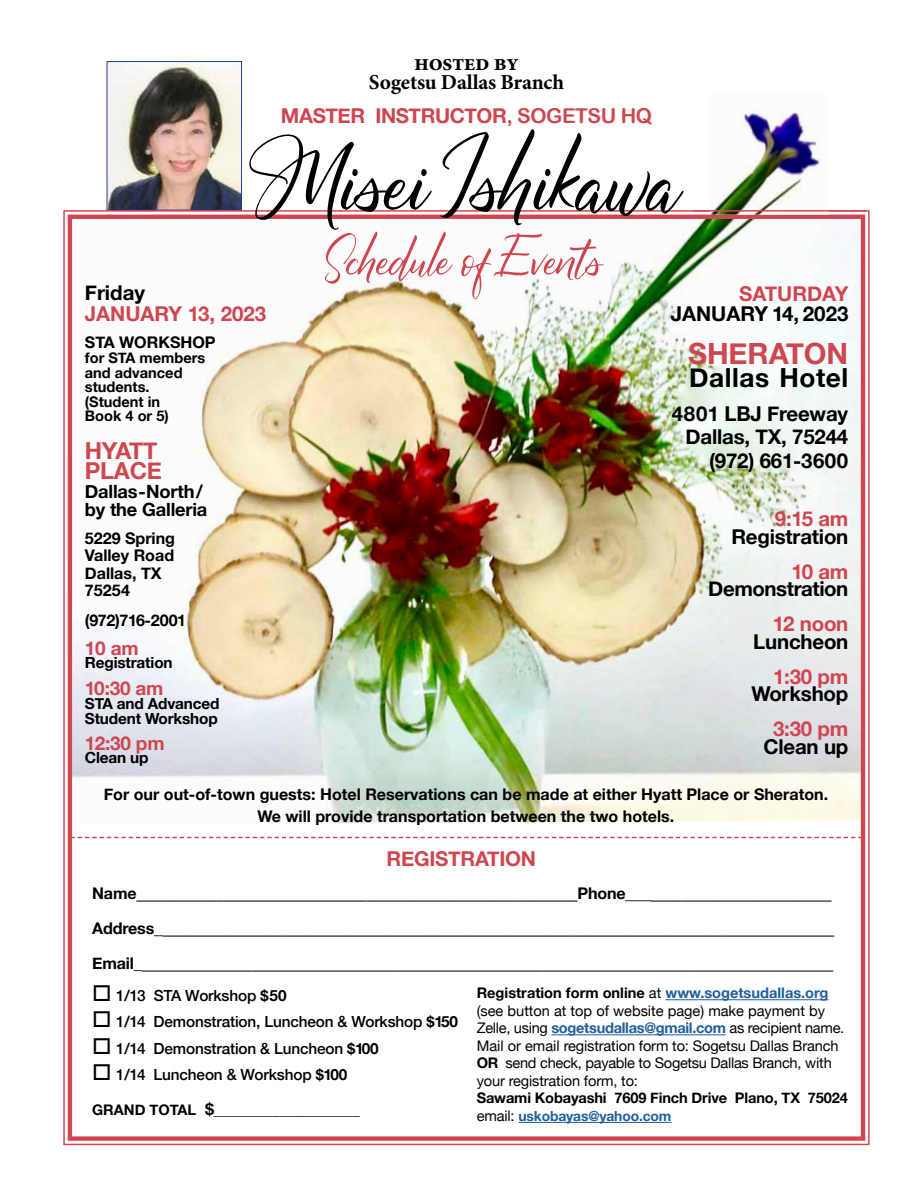
<style>
.page{position:relative;width:918px;height:1188px;background:#fff}
.page>*{position:absolute;margin:0;border:0;box-sizing:border-box;transform-origin:0 0}
.t1{font:700 29.25px "Helvetica Neue";color:#cf4650}
.t2{font:700 26.25px "Helvetica Neue";letter-spacing:.02em;color:#000}
.t3{font:700 23.4px "Helvetica Neue";letter-spacing:-.01em;color:#cf4650}
.t4{font:700 22.8px "Minion Pro";letter-spacing:-.02em;color:#000}
.t5{font:700 21.3px "Minion Pro";letter-spacing:-.01em;color:#000}
.t6{font:700 20.4px/35.1px "Helvetica Neue";letter-spacing:-.01em;color:#000;text-align:right}
.t7{font:700 20.4px "Helvetica Neue";letter-spacing:-.01em;color:#cf4650}
.t8{font:700 19.05px "Helvetica Neue";letter-spacing:-.01em;color:#cf4650}
.t9{font:700 18.3px/17.5px "Helvetica Neue";letter-spacing:-.01em;color:#000}
.t10{font:700 16.05px/17.5px "Helvetica Neue";color:#000}
.t11{font:700 16.05px "Helvetica Neue";letter-spacing:-.02em;color:#000}
.t12{font:500 15.3px "Helvetica Neue";letter-spacing:-.01em;color:#000}
.t13{font:700 15.3px/14.5px "Helvetica Neue";letter-spacing:-.01em;color:#000}
.t14{font:14.55px/17.5px "Helvetica Neue";letter-spacing:-.01em;color:#000}
.t15{font:700 14.55px/14.5px "Helvetica Neue";color:#000}
.t16{font:500 14.55px "Helvetica Neue";color:#000}
.t17{font:700 13.95px "Helvetica Neue";letter-spacing:-.01em;color:#215e9e}
.s1{font-family:"Arial Rounded MT Bold";font-weight:400}
.s2{font-size:16.05px}
.s3{font-size:17.55px}
.s4{font-weight:700;font-size:14.55px}
.s5{font-weight:700}
.s6{font-weight:700;font-size:16.05px}
.s7{font-weight:700;color:#215e9e}
.s8{font-weight:400;font-size:14.55px;color:#000}
</style>
<div class="page">
<img style="left:109px;top:63px;width:131px;height:145px">
<div style="left:107px;top:61px;width:135px;height:149px;border:1px solid #25408f"></div>
<img style="left:63px;top:209px;width:807px;height:937px">
<div style="left:68px;top:215px;width:797px;height:926px;border:4px solid #cf4650"></div>
<svg style="left:324px;top:231px;width:280px;height:71px"></svg>
<hr style="left:665px;top:999px;width:163px;height:1px;background:#215e9e">
<hr style="left:551px;top:1034px;width:175px;height:1px;background:#215e9e">
<hr style="left:518px;top:1122px;width:153px;height:1px;background:#215e9e">
<svg style="left:70px;top:837px;width:793px;height:1px"></svg>
<svg style="left:246px;top:129px;width:438px;height:101px"></svg>
<img style="left:709px;top:111px;width:120px;height:104px">
<hr style="left:693px;top:210px;width:173px;height:2px;background:#cf4650">
<p class="t4" style="left:414px;top:46px;width:106px">hosted by</p>
<p class="t5" style="left:369px;top:67px;width:197px">Sogetsu Dallas Branch</p>
<p class="t7" style="left:281px;top:100px;width:373px">MASTER INSTRUCTOR<span class="s1">, SOGETSU HQ</span></p>
<p class="t6" style="left:85px;top:276px;width:62px">Friday</p>
<p class="t7" style="left:85px;top:297px;width:183px">JANUARY 13, 2023</p>
<p class="t10" style="left:85px;top:334px;width:132px">STA WORKSHOP</p>
<p class="t15" style="left:85px;top:351px;width:122px">for STA members and advanced students. (Student in<br>Book 4 or 5)</p>
<p class="t3" style="left:85px;top:432px;width:74px">HYATT</p>
<p class="t3" style="left:85px;top:453px;width:79px">PLACE</p>
<p class="t9" style="left:85px;top:484px;width:124px">Dallas-North/ by the Galleria</p>
<p class="t10" style="left:85px;top:530px;width:92px">5229 Spring<br>Valley Road<br>Dallas, TX<br>75254</p>
<p class="t11" style="left:85px;top:607px;width:103px">(972)716-2001</p>
<p class="t8" style="left:85px;top:634px;width:55px">10 am</p>
<p class="t13" style="left:85px;top:656px;width:89px">Registration</p>
<p class="t8" style="left:85px;top:673px;width:80px">10:30 am</p>
<p class="t13" style="left:85px;top:697px;width:136px">STA and Advanced<br>Student Workshop</p>
<p class="t8" style="left:85px;top:729px;width:81px">12:30 pm</p>
<p class="t13" style="left:85px;top:751px;width:65px">Clean up</p>
<p class="t7" style="left:739px;top:278px;width:111px">SATURDAY</p>
<p class="t6" style="left:671px;top:297px;width:179px">JANUARY 14, 2023</p>
<h1 class="t1" style="left:688px;top:331px;width:162px">SHERATON</h1>
<p class="t2" style="left:689px;top:357px;width:160px">Dallas Hotel</p>
<p class="t6" style="left:672px;top:402px;width:178px;line-height:23.4px">4801 LBJ Freeway<br>Dallas, TX, 75244</p>
<p class="t6" style="left:709px;top:443px;width:141px">(972) 661-3600</p>
<p class="t7" style="left:775px;top:503px;width:75px">9:15 am</p>
<p class="t6" style="left:731px;top:519px;width:119px">Registration</p>
<p class="t7" style="left:791px;top:555px;width:59px">10 am</p>
<p class="t6" style="left:708px;top:572px;width:142px">Demonstration</p>
<p class="t7" style="left:773px;top:608px;width:77px">12 noon</p>
<p class="t6" style="left:753px;top:625px;width:97px">Luncheon</p>
<p class="t7" style="left:773px;top:661px;width:77px">1:30 pm</p>
<p class="t6" style="left:751px;top:677px;width:99px">Workshop</p>
<p class="t7" style="left:773px;top:713px;width:77px">3:30 pm</p>
<p class="t6" style="left:764px;top:730px;width:86px">Clean up</p>
<p class="t10" style="left:104px;top:784px;width:726px;line-height:21.9px;text-align:center">For our out-of-town guests: Hotel Reservations can be made at either Hyatt Place or Sheraton.<br>We will provide transportation between the two hotels.</p>
<p class="t7" style="left:386px;top:842px;width:151px">REGISTRATION</p>
<p class="t6" style="left:92px;top:874px;width:744px;text-align:left"><span class="s2">Name</span>____________________________________________<span class="s2">Phone</span><span class="s3">___</span>__________________<br><span class="s2">Address</span><span class="s3">_</span>___________________________________________________________________<br><span class="s2">Email_</span>_____________________________________________________________________</p>
<p class="t12" style="left:92px;top:983px;width:196px">□ 1/13 STA Workshop <span class="s4">$</span><span class="s5">50</span></p>
<p class="t12" style="left:92px;top:1010px;width:367px">□ 1/14 Demonstration, Luncheon &amp; Workshop <span class="s4">$</span><span class="s5">150</span></p>
<p class="t12" style="left:92px;top:1036px;width:288px">□ 1/14 Demonstration &amp; Luncheon <span class="s4">$</span><span class="s5">100</span></p>
<p class="t12" style="left:92px;top:1062px;width:257px">□ 1/14 Luncheon &amp; Workshop <span class="s4">$</span><span class="s5">100</span></p>
<p class="t16" style="left:92px;top:1098px;width:269px"><span class="s5">GRAND TOTAL</span> <span class="s6">$</span>____________________</p>
<p class="t14" style="left:477px;top:985px;width:369px"><span class="s5">Registration form online</span> at <span class="s7">www.sogetsudallas.org </span>(see button at top of website page) make payment by Zelle, using <span class="s7">sogetsudallas@gmail.com</span> as recipient name.<br>Mail or email registration form to: Sogetsu Dallas Branch <span class="s5">OR</span> send check, payable to Sogetsu Dallas Branch, with your registration form, to:</p>
<p class="t15" style="left:477px;top:1091px;width:373px">Sawami Kobayashi 7609 Finch Drive Plano, TX 75024</p>
<p class="t17" style="left:477px;top:1105px;width:196px"><span class="s8">email:</span> uskobayas@yahoo.com</p>
</div>
